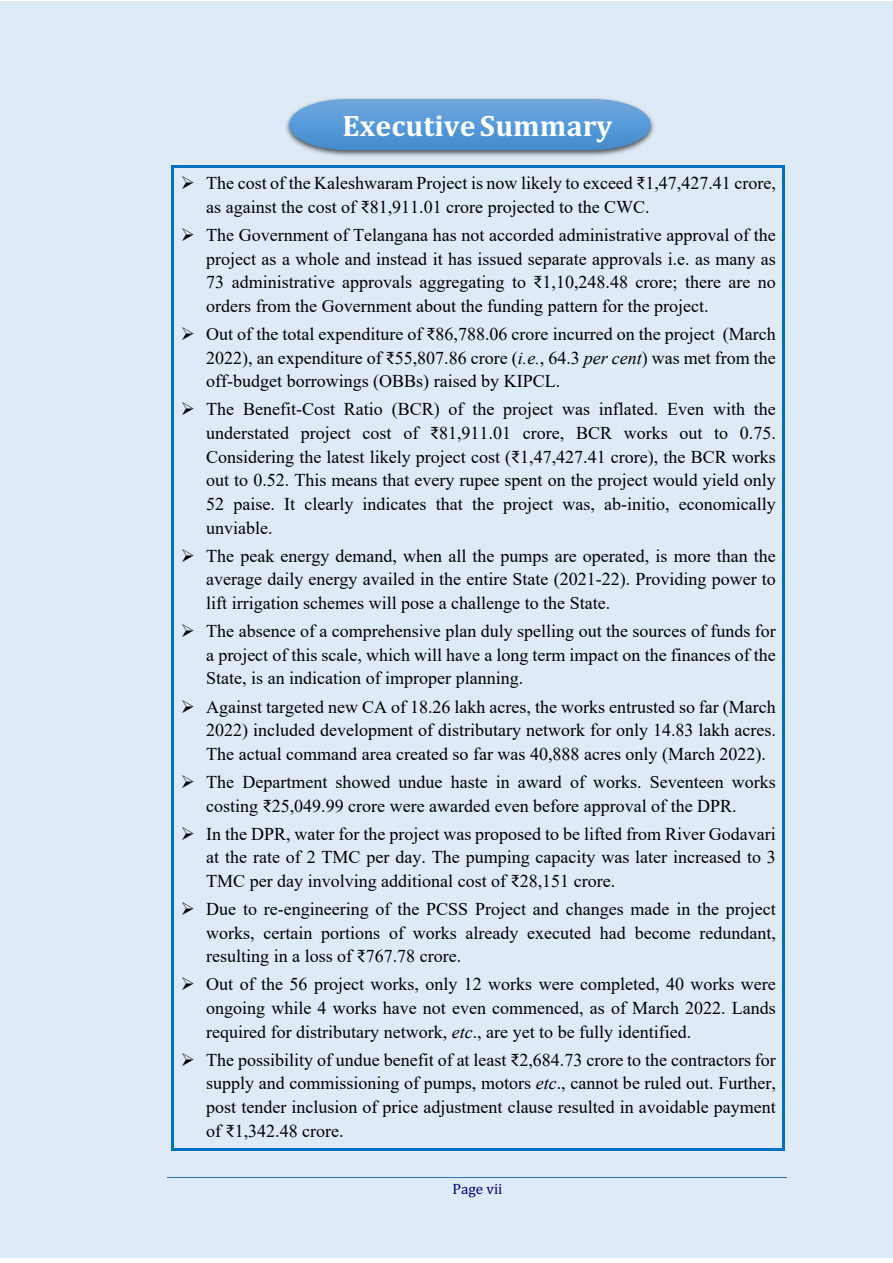
<style>
.page{position:relative;width:893px;height:1263px;background:#fff}
.page>*{position:absolute;margin:0;border:0;box-sizing:border-box;transform-origin:0 0}
.t1{font:700 29.85px "Cambria";color:#fff}
.t2{font:18px/23.5px "Times New Roman";color:#000;text-align:justify}
.t3{font:15.15px "Cambria";letter-spacing:-.005em;color:#000080}
.s1{font-style:italic}
</style>
<div class="page">
<div style="left:0;top:1px;width:893px;height:1256px;background:#deebf7"></div>
<hr style="left:168px;top:1177px;width:619px;height:1px;background:#2e74b5">
<img style="left:286px;top:98px;width:368px;height:58px">
<img style="left:299px;top:150px;width:341px;height:2px">
<svg style="left:289px;top:99px;width:361px;height:51px;background:#6ea3d5"></svg>
<img style="left:306px;top:107px;width:328px;height:36px">
<hr style="left:174px;top:166px;width:609px;height:2px;background:#0070c0">
<hr style="left:171px;top:168px;width:3px;height:980px;background:#0070c0">
<hr style="left:174px;top:1148px;width:609px;height:2px;background:#0070c0">
<hr style="left:783px;top:168px;width:2px;height:980px;background:#0070c0">
<h1 class="t1" style="left:342px;top:108px;width:272px">Executive Summary</h1>
<p class="t2" style="left:206px;top:172px;width:571px;text-indent:-26px">➢ The cost of the Kaleshwaram Project is now likely to exceed ₹1,47,427.41 crore, as against the cost of ₹81,911.01 crore projected to the CWC.</p>
<p class="t2" style="left:206px;top:223px;width:571px;text-indent:-26px">➢ The Government of Telangana has not accorded administrative approval of the project as a whole and instead it has issued separate approvals i.e. as many as 73 administrative approvals aggregating to ₹1,10,248.48 crore; there are no orders from the Government about the funding pattern for the project.</p>
<p class="t2" style="left:206px;top:322px;width:571px;text-indent:-26px">➢ Out of the total expenditure of ₹86,788.06 crore incurred on the project (March 2022), an expenditure of ₹55,807.86 crore (<span class="s1">i.e.</span>, 64.3 <span class="s1">per cent</span>) was met from the off-budget borrowings (OBBs) raised by KIPCL.</p>
<p class="t2" style="left:206px;top:398px;width:571px;text-indent:-26px">➢ The Benefit-Cost Ratio (BCR) of the project was inflated. Even with the understated project cost of ₹81,911.01 crore, BCR works out to 0.75.<br>Considering the latest likely project cost (₹1,47,427.41 crore), the BCR works out to 0.52. This means that every rupee spent on the project would yield only 52 paise. It clearly indicates that the project was, ab-initio, economically unviable.</p>
<p class="t2" style="left:206px;top:544px;width:571px;text-indent:-26px">➢ The peak energy demand, when all the pumps are operated, is more than the average daily energy availed in the entire State (2021-22). Providing power to lift irrigation schemes will pose a challenge to the State.</p>
<p class="t2" style="left:206px;top:619px;width:571px;text-indent:-26px">➢ The absence of a comprehensive plan duly spelling out the sources of funds for a project of this scale, which will have a long term impact on the finances of the State, is an indication of improper planning.</p>
<p class="t2" style="left:206px;top:695px;width:571px;text-indent:-26px">➢ Against targeted new CA of 18.26 lakh acres, the works entrusted so far (March 2022) included development of distributary network for only 14.83 lakh acres.<br>The actual command area created so far was 40,888 acres only (March 2022).</p>
<p class="t2" style="left:206px;top:770px;width:571px;text-indent:-26px">➢ The Department showed undue haste in award of works. Seventeen works costing ₹25,049.99 crore were awarded even before approval of the DPR.</p>
<p class="t2" style="left:206px;top:822px;width:571px;text-indent:-26px">➢ In the DPR, water for the project was proposed to be lifted from River Godavari at the rate of 2 TMC per day. The pumping capacity was later increased to 3<br>TMC per day involving additional cost of ₹28,151 crore.</p>
<p class="t2" style="left:206px;top:897px;width:571px;text-indent:-26px">➢ Due to re-engineering of the PCSS Project and changes made in the project works, certain portions of works already executed had become redundant, resulting in a loss of ₹767.78 crore.</p>
<p class="t2" style="left:206px;top:973px;width:571px;text-indent:-26px">➢ Out of the 56 project works, only 12 works were completed, 40 works were ongoing while 4 works have not even commenced, as of March 2022. Lands required for distributary network, <span class="s1">etc</span>., are yet to be fully identified.</p>
<p class="t2" style="left:206px;top:1048px;width:571px;text-indent:-26px">➢ The possibility of undue benefit of at least ₹2,684.73 crore to the contractors for supply and commissioning of pumps, motors <span class="s1">etc</span>., cannot be ruled out. Further, post tender inclusion of price adjustment clause resulted in avoidable payment of ₹1,342.48 crore.</p>
<p class="t3" style="left:452px;top:1179px;width:51px">Page vii</p>
</div>
